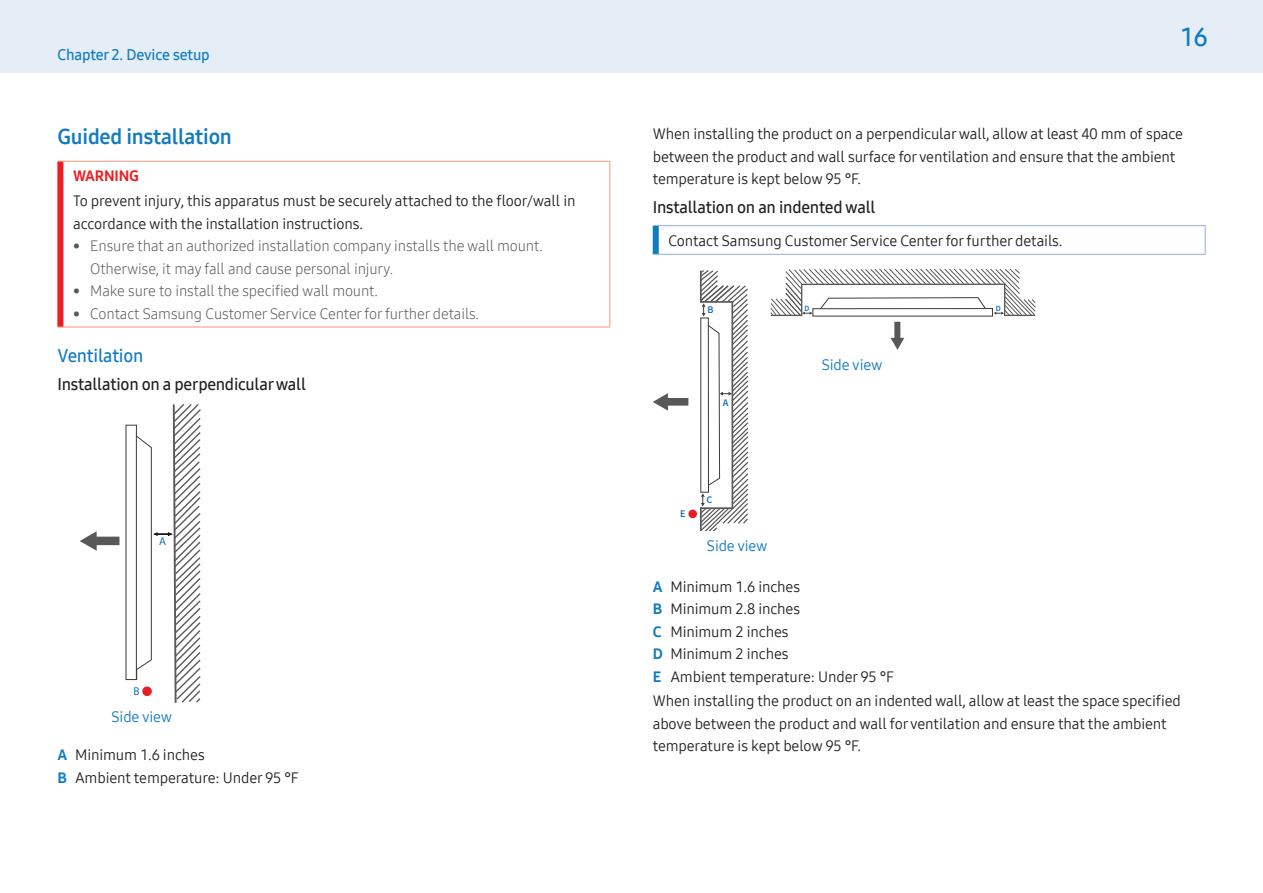
<style>
.page{position:relative;width:1263px;height:893px;background:#fff}
.page>*{position:absolute;margin:0;border:0;box-sizing:border-box;transform-origin:0 0}
.t1{font:25.5px "Samsung One UI 600";color:#107bc1}
.t2{font:21px "Samsung One UI 700";letter-spacing:-.01em;color:#107bc1}
.t3{font:18px "Samsung One UI 600";letter-spacing:-.015em;color:#107bc1}
.t4{font:16.5px "Samsung One UI 600";letter-spacing:-.015em;color:#231f20}
.t5{font:15px/22.5px "Samsung One UI 400";letter-spacing:-.01em;color:#231f20}
.t6{font:15px/22.5px "Samsung One UI 300";letter-spacing:-.01em;color:#57585a}
.t7{font:15px "Samsung One UI 400";letter-spacing:-.01em;color:#107bc1}
.t8{font:15px "Samsung One UI 600";letter-spacing:-.01em;color:#107bc1}
.t9{font:15px "Samsung One UI 800";letter-spacing:-.01em;color:#ee1d23}
.t10{font:700 11.4px "Frutiger";color:#0f6eb8}
.t11{font:600 10.2px "Source Sans Pro";color:#0f6eb8}
.t12{font:600 7.95px "Source Sans Pro";color:#0f6eb8}
.s1{font-family:"Samsung One UI 800";color:#107bc1}
</style>
<div class="page">
<div style="left:0;top:0;width:1263px;height:72px;background:#e5edf7"></div>
<hr style="left:57px;top:161px;width:553px;height:1px;background:#f6977a">
<hr style="left:609px;top:162px;width:1px;height:165px;background:#f6977a">
<hr style="left:57px;top:327px;width:553px;height:1px;background:#f6977a">
<div style="left:57px;top:162px;width:6px;height:165px;background:#ee1d23"></div>
<svg style="left:80px;top:531px;width:39px;height:20px"></svg>
<svg style="left:125px;top:404px;width:76px;height:299px"></svg>
<hr style="left:136px;top:436px;width:1px;height:243px;background:#3e3b39">
<hr style="left:653px;top:225px;width:552px;height:1px;background:#8fb0db">
<svg style="left:1205px;top:226px;width:1px;height:28px"></svg>
<hr style="left:653px;top:254px;width:552px;height:1px;background:#8fb0db">
<div style="left:653px;top:226px;width:6px;height:28px;background:#107bc1"></div>
<svg style="left:653px;top:393px;width:35px;height:18px"></svg>
<svg style="left:700px;top:270px;width:49px;height:261px"></svg>
<hr style="left:708px;top:325px;width:1px;height:160px;background:#3e3b39">
<div style="left:688px;top:510px;width:9px;height:8px;background:#e71e24;border-radius:50%"></div>
<svg style="left:770px;top:268px;width:266px;height:82px"></svg>
<hr style="left:820px;top:308px;width:165px;height:1px;background:#3e3b39">
<p class="t8" style="left:57px;top:44px;width:154px">Chapter 2. Device setup</p>
<h2 class="t2" style="left:57px;top:122px;width:176px">Guided installation</h2>
<p class="t9" style="left:73px;top:166px;width:67px">WARNING</p>
<p class="t5" style="left:73px;top:189px;width:504px">To prevent injury, this apparatus must be securely attached to the floor/wall in accordance with the installation instructions.</p>
<p class="t6" style="left:90px;top:234px;width:454px;text-indent:-17px">• Ensure that an authorized installation company installs the wall mount.<br>Otherwise, it may fall and cause personal injury.</p>
<p class="t6" style="left:73px;top:279px;width:306px">• Make sure to install the specified wall mount.</p>
<p class="t6" style="left:73px;top:302px;width:407px">• Contact Samsung Customer Service Center for further details.</p>
<p class="t3" style="left:57px;top:343px;width:87px">Ventilation</p>
<p class="t4" style="left:57px;top:373px;width:250px">Installation on a perpendicular wall</p>
<p class="t10" style="left:159px;top:534px;width:8px">A</p>
<p class="t10" style="left:133px;top:685px;width:8px">B</p>
<p class="t7" style="left:112px;top:706px;width:62px">Side view</p>
<p class="t5" style="left:57px;top:743px;width:243px"><span class="s1">A</span> Minimum 1.6 inches<br><span class="s1">B</span> Ambient temperature: Under 95 °F</p>
<h1 class="t1" style="left:1180px;top:20px;width:29px">16</h1>
<p class="t5" style="left:653px;top:123px;width:532px">When installing the product on a perpendicular wall, allow at least 40 mm of space between the product and wall surface for ventilation and ensure that the ambient temperature is kept below 95 °F.</p>
<p class="t4" style="left:653px;top:196px;width:224px">Installation on an indented wall</p>
<p class="t5" style="left:668px;top:229px;width:395px">Contact Samsung Customer Service Center for further details.</p>
<p class="t11" style="left:707px;top:303px;width:8px">B</p>
<p class="t11" style="left:723px;top:396px;width:7px">A</p>
<p class="t11" style="left:680px;top:507px;width:7px">E</p>
<p class="t11" style="left:706px;top:493px;width:7px">C</p>
<p class="t7" style="left:707px;top:536px;width:62px">Side view</p>
<p class="t12" style="left:804px;top:303px;width:7px">D</p>
<p class="t12" style="left:996px;top:303px;width:7px">D</p>
<p class="t7" style="left:822px;top:355px;width:62px">Side view</p>
<p class="t5" style="left:653px;top:575px;width:243px"><span class="s1">A</span> Minimum 1.6 inches<br><span class="s1">B</span> Minimum 2.8 inches<br><span class="s1">C</span> Minimum 2 inches<br><span class="s1">D</span> Minimum 2 inches<br><span class="s1">E</span> Ambient temperature: Under 95 °F</p>
<p class="t5" style="left:653px;top:690px;width:530px">When installing the product on an indented wall, allow at least the space specified above between the product and wall for ventilation and ensure that the ambient temperature is kept below 95 °F.</p>
</div>
